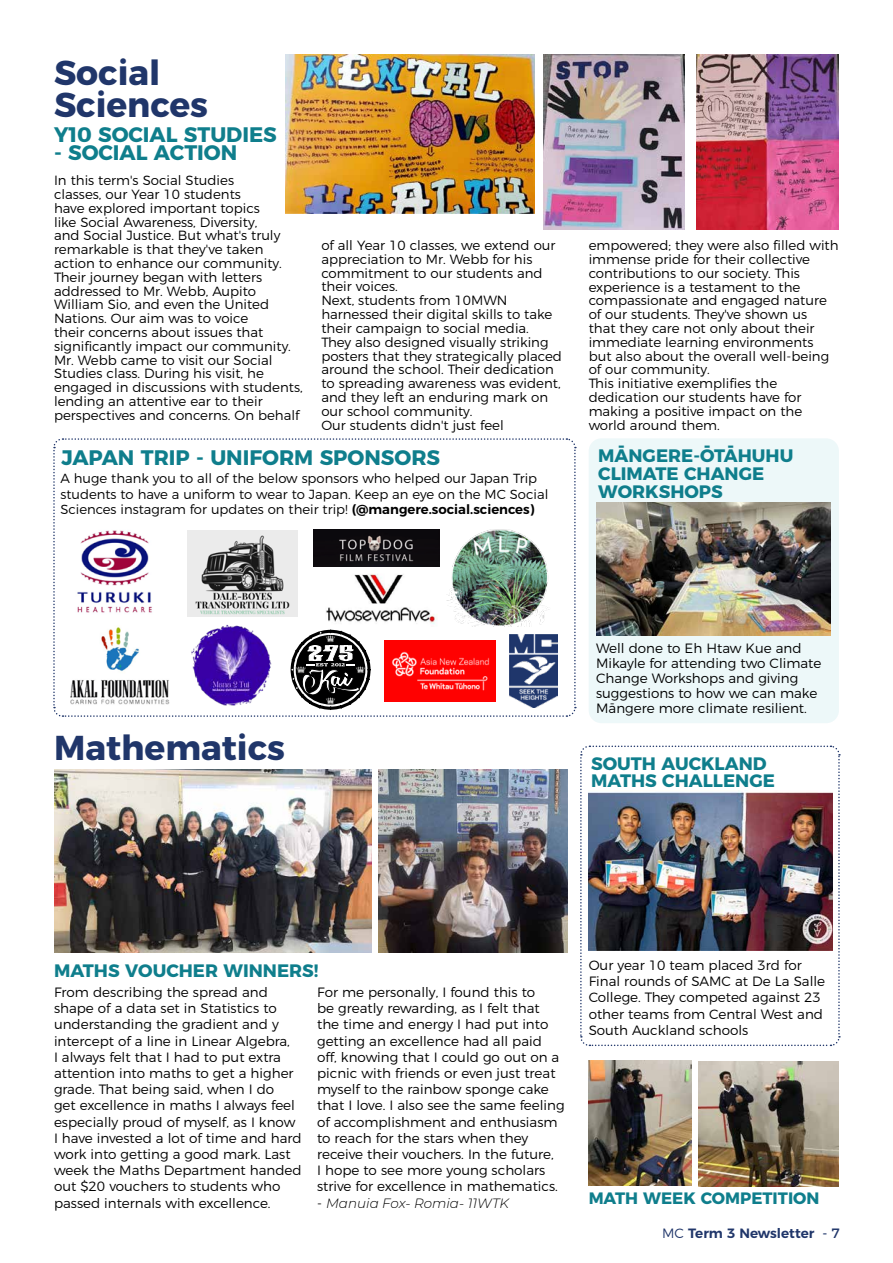
<style>
.page{position:relative;width:893px;height:1263px;background:#fff}
.page>*{position:absolute;margin:0;border:0;box-sizing:border-box;transform-origin:0 0}
.t1{font:700 34.5px/31.5px "Montserrat";color:#20366a}
.t2{font:700 21px "Montserrat";color:#0f7e8c}
.t3{font:700 18px/18px "Montserrat";color:#0f7e8c}
.t4{font:700 16.5px "Montserrat";color:#0f7e8c}
.t5{font:300 13.5px/16.2px "Montserrat";color:#000}
.t6{font:italic 300 13.5px "Montserrat";color:#000}
.t7{font:600 13.5px "Montserrat";color:#20366a}
.t8{font:300 13.35px/13.8px "Montserrat";color:#000}
.t9{font:300 13.2px/15.9px "Montserrat";color:#000}
.s1{font-weight:600}
.s2{font-style:normal}
.s3{font-weight:300}
.s4{font-weight:400}
</style>
<div class="page">
<div style="left:589px;top:438px;width:250px;height:285px;background:#edf8f9;border-radius:13px"></div>
<img style="left:54px;top:770px;width:317px;height:183px">
<img style="left:378px;top:770px;width:189px;height:182px">
<img style="left:698px;top:1061px;width:141px;height:125px">
<img style="left:589px;top:1060px;width:102px;height:126px">
<img style="left:696px;top:54px;width:142px;height:176px">
<img style="left:543px;top:54px;width:142px;height:176px">
<img style="left:286px;top:54px;width:249px;height:160px">
<svg style="left:53px;top:438px;width:523px;height:279px"></svg>
<img style="left:509px;top:635px;width:49px;height:73px">
<img style="left:446px;top:529px;width:115px;height:97px">
<img style="left:596px;top:503px;width:234px;height:132px">
<img style="left:67px;top:622px;width:110px;height:86px">
<img style="left:313px;top:569px;width:126px;height:57px">
<img style="left:385px;top:641px;width:110px;height:60px">
<img style="left:580px;top:745px;width:261px;height:302px">
<h1 class="t1" style="left:54px;top:55px;width:156px">Social<br>Sciences</h1>
<h2 class="t2" style="left:54px;top:117px;width:224px">Y10 SOCIAL STUDIES</h2>
<h2 class="t2" style="left:54px;top:135px;width:185px">- SOCIAL ACTION</h2>
<p class="t8" style="left:54px;top:172px;width:250px">In this term's Social Studies<br>classes, our Year 10 students<br>have explored important topics<br>like Social Awareness, Diversity,<br>and Social Justice. But what's truly remarkable is that they've taken action to enhance our community.<br>Their journey began with letters addressed to Mr. Webb, Aupito William Sio, and even the United Nations. Our aim was to voice<br>their concerns about issues that significantly impact our community.<br>Mr. Webb came to visit our Social Studies class. During his visit, he engaged in discussions with students, lending an attentive ear to their perspectives and concerns. On behalf</p>
<p class="t8" style="left:321px;top:237px;width:242px">of all Year 10 classes, we extend our appreciation to Mr. Webb for his commitment to our students and their voices.<br>Next, students from 10MWN harnessed their digital skills to take their campaign to social media.<br>They also designed visually striking posters that they strategically placed around the school. Their dedication to spreading awareness was evident, and they left an enduring mark on our school community.<br>Our students didn't just feel</p>
<p class="t8" style="left:589px;top:237px;width:251px">empowered; they were also filled with immense pride for their collective contributions to our society. This experience is a testament to the compassionate and engaged nature of our students. They've shown us<br>that they care not only about their immediate learning environments but also about the overall well-being of our community.<br>This initiative exemplifies the dedication our students have for making a positive impact on the world around them.</p>
<h2 class="t2" style="left:61px;top:441px;width:380px">JAPAN TRIP - UNIFORM SPONSORS</h2>
<h3 class="t3" style="left:598px;top:445px;width:197px">MĀNGERE-ŌTĀHUHU<br>CLIMATE CHANGE<br>WORKSHOPS</h3>
<p class="t9" style="left:60px;top:469px;width:489px">A huge thank you to all of the below sponsors who helped our Japan Trip students to have a uniform to wear to Japan. Keep an eye on the MC Social<br>Sciences instagram for updates on their trip! <span class="s1">(@mangere.social.sciences)</span></p>
<h1 class="t1" style="left:54px;top:729px;width:232px">Mathematics</h1>
<p class="t5" style="left:596px;top:639px;width:227px;line-height:15px">Well done to Eh Htaw Kue and<br>Mikayle for attending two Climate<br>Change Workshops and giving suggestions to how we can make<br>Māngere more climate resilient.</p>
<h3 class="t3" style="left:591px;top:754px;width:185px;line-height:16.5px">SOUTH AUCKLAND<br>MATHS CHALLENGE</h3>
<h3 class="t3" style="left:54px;top:960px;width:266px">MATHS VOUCHER WINNERS!</h3>
<p class="t5" style="left:54px;top:983px;width:249px">From describing the spread and shape of a data set in Statistics to understanding the gradient and y intercept of a line in Linear Algebra,<br>I always felt that I had to put extra attention into maths to get a higher grade. That being said, when I do<br>get excellence in maths I always feel especially proud of myself, as I know I have invested a lot of time and hard work into getting a good mark. Last week the Maths Department handed out $20 vouchers to students who passed internals with excellence.</p>
<p class="t5" style="left:317px;top:983px;width:249px">For me personally, I found this to<br>be greatly rewarding, as I felt that the time and energy I had put into getting an excellence had all paid off, knowing that I could go out on a picnic with friends or even just treat myself to the rainbow sponge cake that I love. I also see the same feeling of accomplishment and enthusiasm to reach for the stars when they receive their vouchers. In the future,<br>I hope to see more young scholars strive for excellence in mathematics.</p>
<p class="t6" style="left:317px;top:1194px;width:194px"><span class="s2">-</span> Manuia Fox- Romia- 11WTK</p>
<p class="t5" style="left:589px;top:956px;width:238px">Our year 10 team placed 3rd for<br>Final rounds of SAMC at De La Salle<br>College. They competed against 23 other teams from Central West and<br>South Auckland schools</p>
<p class="t4" style="left:589px;top:1185px;width:232px">MATH WEEK COMPETITION</p>
<p class="t7" style="left:662px;top:1222px;width:179px"><span class="s3">MC</span> Term 3 Newsletter <span class="s4">- 7</span></p>
</div>
